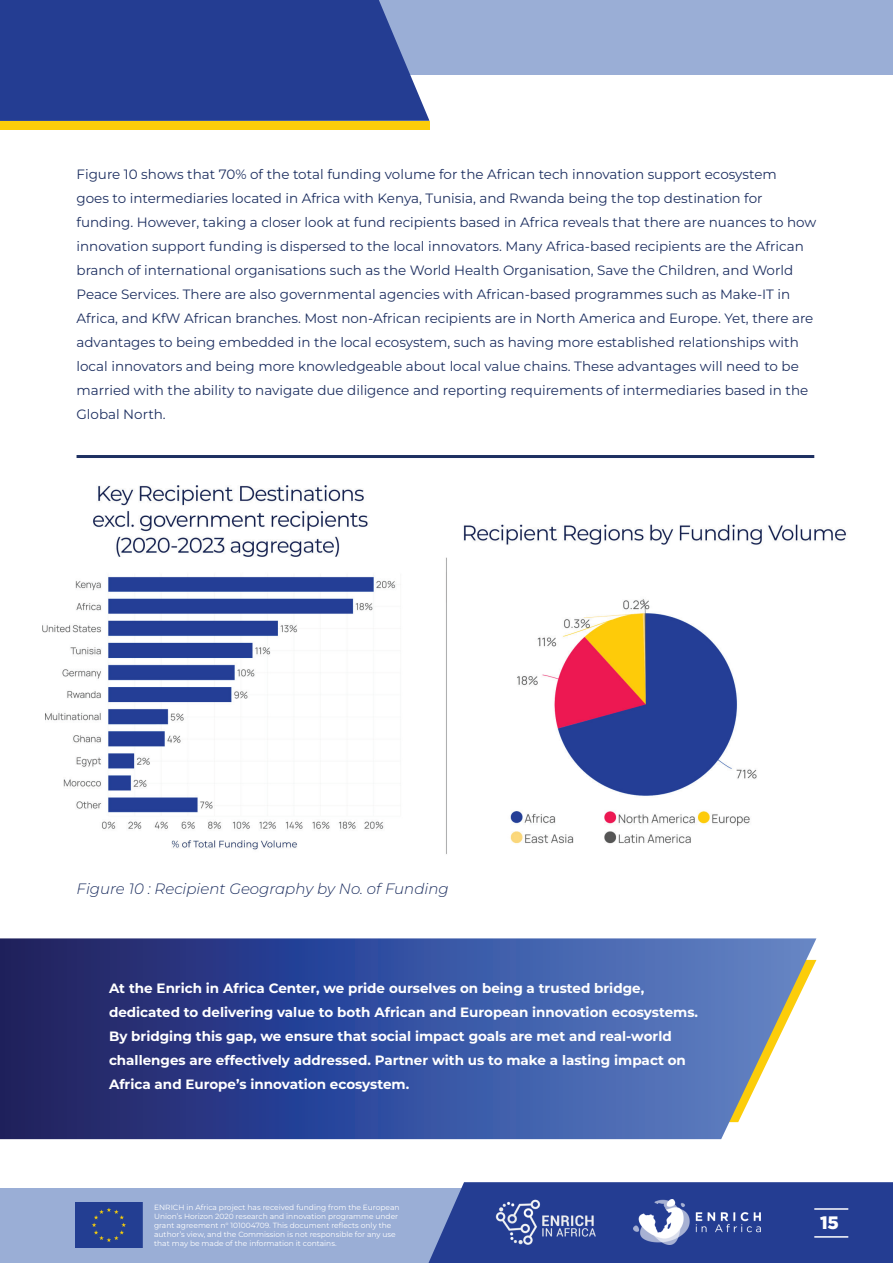
<style>
.page{position:relative;width:893px;height:1263px;background:#fff}
.page>*{position:absolute;margin:0;border:0;box-sizing:border-box;transform-origin:0 0}
.t1{font:900 18px "Gotham";color:#fff}
.t2{font:italic 300 15px "Montserrat";color:#1e3061}
.t3{font:13.5px/24px "Montserrat";color:#1e3061}
.t4{font:700 13.5px/24px "Montserrat";color:#fff}
.t5{font:7.5px/9px "Montserrat";color:#fff}
</style>
<div class="page">
<div style="left:0;top:0;width:893px;height:75px;background:#9aaed6"></div>
<div style="left:0;top:1188px;width:893px;height:75px;background:#9aaed6"></div>
<div style="left:0;top:0;width:429px;height:121px;background:#243d92"></div>
<div style="left:0;top:121px;width:429px;height:8px;background:#fccd0a"></div>
<svg style="left:428px;top:1182px;width:465px;height:81px;background:#2d4597"></svg>
<img style="left:75px;top:1203px;width:68px;height:45px">
<img style="left:485px;top:1192px;width:122px;height:60px">
<img style="left:634px;top:1199px;width:126px;height:45px">
<hr style="left:814px;top:1208px;width:34px;height:2px;background:#fff">
<hr style="left:814px;top:1236px;width:34px;height:1px;background:#fff">
<hr style="left:77px;top:455px;width:737px;height:3px;background:#1e3061">
<img style="left:42px;top:485px;width:804px;height:369px">
<svg style="left:0;top:938px;width:816px;height:201px;background:#43589c"></svg>
<p class="t3" style="left:77px;top:162px;width:741px">Figure 10 shows that 70% of the total funding volume for the African tech innovation support ecosystem<br>goes to intermediaries located in Africa with Kenya, Tunisia, and Rwanda being the top destination for funding. However, taking a closer look at fund recipients based in Africa reveals that there are nuances to how innovation support funding is dispersed to the local innovators. Many Africa-based recipients are the African branch of international organisations such as the World Health Organisation, Save the Children, and World Peace Services. There are also governmental agencies with African-based programmes such as Make-IT in Africa, and KfW African branches. Most non-African recipients are in North America and Europe. Yet, there are advantages to being embedded in the local ecosystem, such as having more established relationships with local innovators and being more knowledgeable about local value chains. These advantages will need to be married with the ability to navigate due diligence and reporting requirements of intermediaries based in the Global North.</p>
<p class="t2" style="left:77px;top:879px;width:374px">Figure 10 : Recipient Geography by No. of Funding</p>
<p class="t4" style="left:109px;top:975px;width:591px">At the Enrich in Africa Center, we pride ourselves on being a trusted bridge, dedicated to delivering value to both African and European innovation ecosystems.<br>By bridging this gap, we ensure that social impact goals are met and real-world challenges are effectively addressed. Partner with us to make a lasting impact on Africa and Europe’s innovation ecosystem.</p>
<p class="t5" style="left:154px;top:1203px;width:247px">ENRICH in Africa project has received funding from the European Union’s Horizon 2020 research and innovation programme under grant agreement n° 101004709. This document reflects only the author’s view, and the Commission is not responsible for any use that may be made of the information it contains.</p>
<h1 class="t1" style="left:820px;top:1212px;width:20px">15</h1>
</div>
